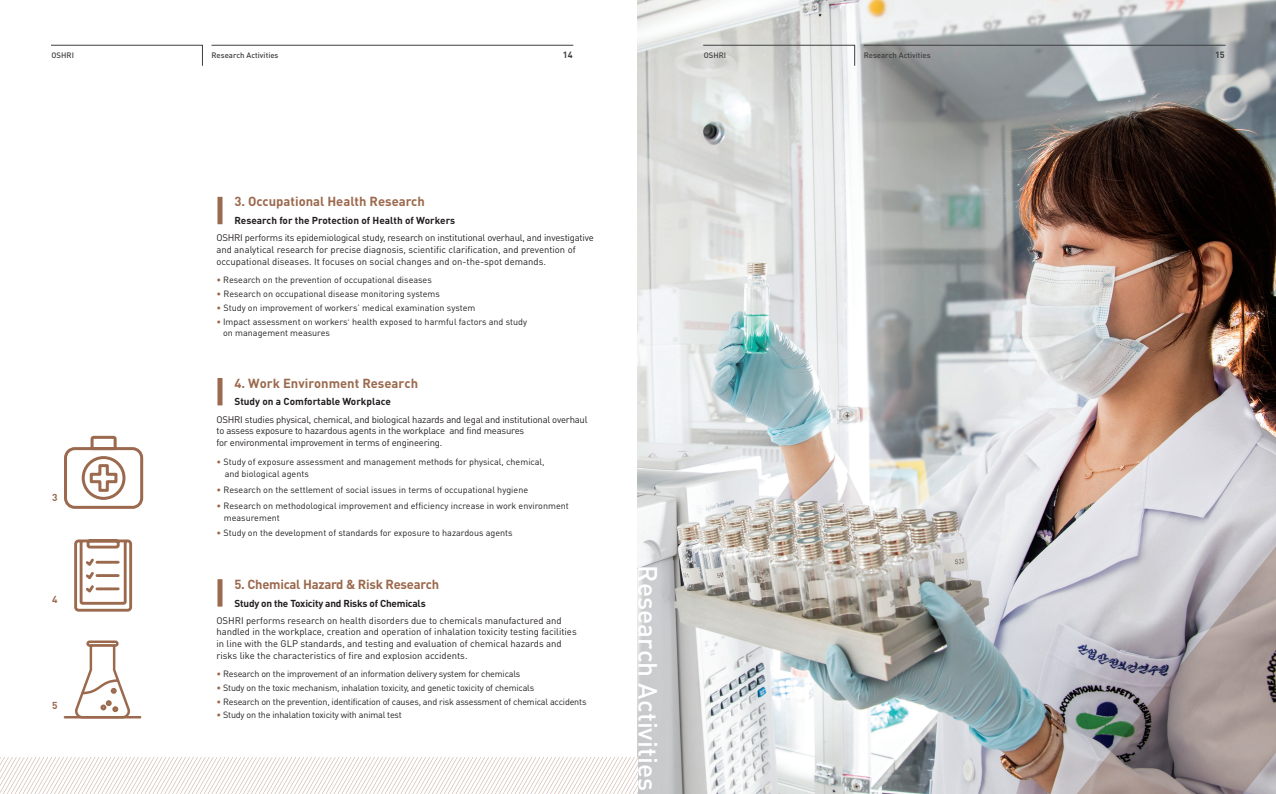
<style>
.page{position:relative;width:1276px;height:794px;background:#fff}
.page>*{position:absolute;margin:0;border:0;box-sizing:border-box;transform-origin:0 0}
.캡션_블랙_8-12{font:500 26.2px "DIN Pro";color:#fff}
.본문_11-20{font:700 13px "DIN Pro";color:#9b694d}
.본문_11-20-2{font:700 13px "DIN Pro";letter-spacing:-.02em;color:#9b694d}
.본문_11-20-3{font:700 10px "DIN Pro";color:#231f20}
.본문_11-20-4{font:700 10px "DIN Pro";letter-spacing:-.02em;color:#231f20}
.본문_11-20-5{font:700 10px "DIN Pro";color:#9b694d}
.본문_11-20-6{font:9.5px/11.5px "DIN Pro";letter-spacing:-.02em;color:#231f20}
.본문_11-20-7{font:9.5px "DIN Pro";color:#231f20}
.본문_11-20-8{font:9px "DIN Pro";color:#231f20}
.본문_11-20-9{font:9px "DIN Pro";letter-spacing:-.02em;color:#231f20}
.t1{font:700 9px "DIN Pro";color:#3e3e3f}
.캡션_블랙_8-12-2{font:500 7.8px "DIN Pro";color:#3e3e3f}
.s1{color:#9b694d}
</style>
<div class="page">
<img style="left:638px;top:0;width:638px;height:794px">
<svg style="left:51px;top:45px;width:152px;height:21px"></svg>
<svg style="left:702px;top:45px;width:153px;height:21px;background:#d3d4d2"></svg>
<hr style="left:211px;top:45px;width:362px;height:1px;background:#3e3e3f">
<hr style="left:863px;top:45px;width:362px;height:1px;background:#3e3e3f">
<div style="left:217px;top:197px;width:5px;height:27px;background:#9b694d"></div>
<div style="left:217px;top:378px;width:5px;height:27px;background:#9b694d"></div>
<div style="left:217px;top:579px;width:5px;height:27px;background:#9b694d"></div>
<div style="left:86px;top:640px;width:33px;height:7px;border:2px solid #9b694d;border-radius:2px"></div>
<svg style="left:75px;top:643px;width:57px;height:76px"></svg>
<hr style="left:65px;top:716px;width:75px;height:2px;background:#9b694d">
<svg style="left:64px;top:435px;width:80px;height:74px"></svg>
<svg style="left:74px;top:539px;width:59px;height:73px"></svg>
<svg style="left:1070px;top:520px;width:206px;height:274px;background:#aca6a9"></svg>
<img style="left:0;top:757px;width:638px;height:37px">
<p class="캡션_블랙_8-12-2" style="left:52px;top:50px;width:24px">OSHRI</p>
<p class="캡션_블랙_8-12-2" style="left:211px;top:50px;width:68px">Research Activities</p>
<p class="t1" style="left:563px;top:49px;width:11px">14</p>
<p class="캡션_블랙_8-12-2" style="left:704px;top:50px;width:24px">OSHRI</p>
<p class="t1" style="left:1215px;top:49px;width:11px">15</p>
<p class="캡션_블랙_8-12-2" style="left:863px;top:50px;width:68px">Research Activities</p>
<p class="본문_11-20-5" style="left:52px;top:490px;width:7px">3</p>
<p class="본문_11-20-5" style="left:52px;top:592px;width:7px">4</p>
<p class="본문_11-20-5" style="left:52px;top:699px;width:7px">5</p>
<p class="본문_11-20" style="left:234px;top:193px;width:192px">3. Occupational Health Research</p>
<p class="본문_11-20-3" style="left:234px;top:214px;width:222px">Research for the Protection of Health of Workers</p>
<p class="본문_11-20-6" style="left:216px;top:232px;width:379px">OSHRI performs its epidemiological study, research on institutional overhaul, and investigative and analytical research for precise diagnosis, scientific clarification, and prevention of</p>
<p class="본문_11-20-7" style="left:216px;top:255px;width:331px">occupational diseases. It focuses on social changes and on-the-spot demands.</p>
<p class="본문_11-20-8" style="left:216px;top:274px;width:217px"><span class="s1">•</span> Research on the prevention of occupational diseases</p>
<p class="본문_11-20-8" style="left:216px;top:288px;width:225px"><span class="s1">•</span> Research on occupational disease monitoring systems</p>
<p class="본문_11-20-8" style="left:216px;top:301px;width:260px"><span class="s1">•</span> Study on improvement of workers’ medical examination system</p>
<p class="본문_11-20-8" style="left:216px;top:316px;width:312px"><span class="s1">•</span> Impact assessment on workers’ health exposed to harmful factors and study</p>
<p class="본문_11-20-8" style="left:223px;top:327px;width:108px">on management measures</p>
<p class="본문_11-20" style="left:234px;top:374px;width:185px">4. Work Environment Research</p>
<p class="본문_11-20-3" style="left:234px;top:395px;width:158px">Study on a Comfortable Workplace</p>
<p class="본문_11-20-6" style="left:216px;top:413px;width:373px">OSHRI studies physical, chemical, and biological hazards and legal and institutional overhaul</p>
<p class="본문_11-20-6" style="left:216px;top:424px;width:309px">to assess exposure to hazardous agents in the workplace and find measures</p>
<p class="본문_11-20-6" style="left:216px;top:436px;width:228px">for environmental improvement in terms of engineering.</p>
<p class="본문_11-20-8" style="left:216px;top:456px;width:330px"><span class="s1">•</span> Study of exposure assessment and management methods for physical, chemical,</p>
<p class="본문_11-20-8" style="left:225px;top:468px;width:86px">and biological agents</p>
<p class="본문_11-20-8" style="left:216px;top:483px;width:313px"><span class="s1">•</span> Research on the settlement of social issues in terms of occupational hygiene</p>
<p class="본문_11-20-8" style="left:216px;top:499px;width:354px"><span class="s1">•</span> Research on methodological improvement and efficiency increase in work environment</p>
<p class="본문_11-20-8" style="left:224px;top:511px;width:57px">measurement</p>
<p class="본문_11-20-8" style="left:216px;top:527px;width:298px"><span class="s1">•</span> Study on the development of standards for exposure to hazardous agents</p>
<p class="본문_11-20-2" style="left:234px;top:575px;width:206px">5. Chemical Hazard &amp; Risk Research</p>
<p class="본문_11-20-4" style="left:234px;top:596px;width:193px">Study on the Toxicity and Risks of Chemicals</p>
<p class="본문_11-20-7" style="left:216px;top:614px;width:346px">OSHRI performs research on health disorders due to chemicals manufactured and</p>
<p class="본문_11-20-7" style="left:216px;top:625px;width:362px">handled in the workplace, creation and operation of inhalation toxicity testing facilities</p>
<p class="본문_11-20-7" style="left:216px;top:637px;width:347px">in line with the GLP standards, and testing and evaluation of chemical hazards and</p>
<p class="본문_11-20-7" style="left:216px;top:649px;width:253px">risks like the characteristics of fire and explosion accidents.</p>
<p class="본문_11-20-9" style="left:216px;top:668px;width:305px"><span class="s1">•</span> Research on the improvement of an information delivery system for chemicals</p>
<p class="본문_11-20-9" style="left:216px;top:681px;width:319px"><span class="s1">•</span> Study on the toxic mechanism, inhalation toxicity, and genetic toxicity of chemicals</p>
<p class="본문_11-20-9" style="left:216px;top:695px;width:371px"><span class="s1">•</span> Research on the prevention, identification of causes, and risk assessment of chemical accidents</p>
<p class="본문_11-20-9" style="left:216px;top:709px;width:187px"><span class="s1">•</span> Study on the inhalation toxicity with animal test</p>
<p class="캡션_블랙_8-12" style="left:666px;top:565px;width:227px;rotate:90deg">Research Activities</p>
</div>
